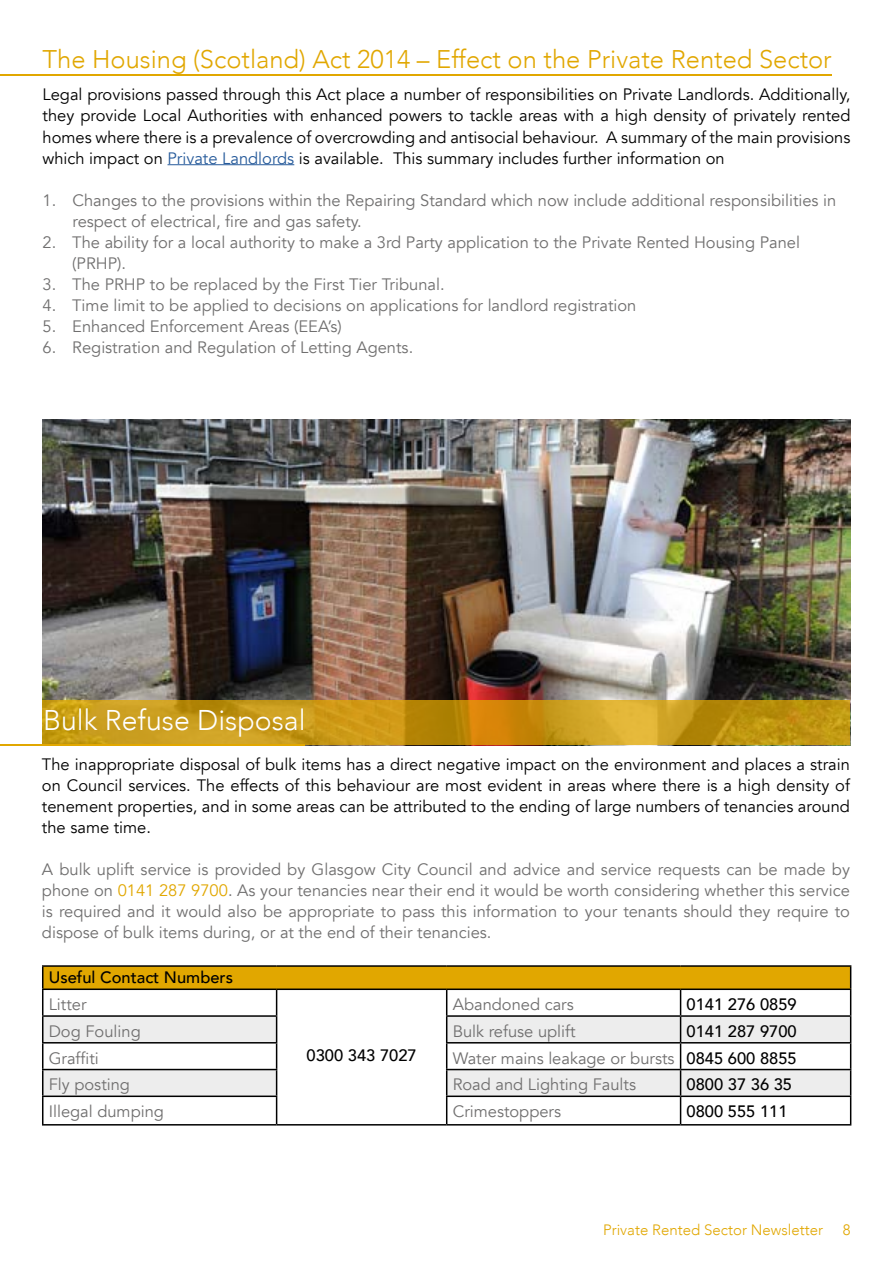
<style>
.page{position:relative;width:893px;height:1263px;background:#fff}
.page>*{position:absolute;margin:0;border:0;box-sizing:border-box;transform-origin:0 0}
.t1{font:300 28.5px "Avenir";color:#fff}
.t2{font:300 25.5px "Avenir";color:#e1a700}
.t3{font:16.5px/21px "Avenir";color:#706f6f}
.t4{font:16.5px/21px "Avenir";color:#000;text-align:justify}
.t5{font:500 16.5px "Avenir";color:#000}
.t6{font:300 15px "Avenir";color:#e1a700}
.s1{color:#275b9b}
.s2{color:#e1a700}
</style>
<div class="page">
<hr style="left:168px;top:164px;width:126px;height:1px;background:#275b9b">
<hr style="left:0;top:74px;width:832px;height:2px;background:#e1a700">
<div style="left:43px;top:966px;width:808px;height:23px;background:#e1a700"></div>
<div style="left:43px;top:1016px;width:234px;height:27px;background:#ededed"></div>
<div style="left:447px;top:1016px;width:234px;height:27px;background:#ededed"></div>
<div style="left:681px;top:1016px;width:170px;height:27px;background:#ededed"></div>
<div style="left:43px;top:1069px;width:234px;height:27px;background:#ededed"></div>
<div style="left:447px;top:1069px;width:234px;height:27px;background:#ededed"></div>
<div style="left:681px;top:1069px;width:170px;height:27px;background:#ededed"></div>
<hr style="left:42px;top:1015px;width:235px;height:2px;background:#000">
<hr style="left:446px;top:1015px;width:235px;height:2px;background:#000">
<hr style="left:681px;top:1015px;width:170px;height:2px;background:#000">
<hr style="left:42px;top:1042px;width:235px;height:1px;background:#000">
<hr style="left:446px;top:1042px;width:235px;height:1px;background:#000">
<hr style="left:681px;top:1042px;width:170px;height:1px;background:#000">
<hr style="left:42px;top:1069px;width:235px;height:1px;background:#000">
<hr style="left:446px;top:1069px;width:235px;height:1px;background:#000">
<hr style="left:681px;top:1069px;width:170px;height:1px;background:#000">
<hr style="left:42px;top:1095px;width:235px;height:2px;background:#000">
<svg style="left:276px;top:990px;width:1px;height:134px"></svg>
<hr style="left:446px;top:1095px;width:235px;height:2px;background:#000">
<svg style="left:446px;top:990px;width:1px;height:134px"></svg>
<hr style="left:681px;top:1095px;width:170px;height:2px;background:#000">
<svg style="left:680px;top:990px;width:1px;height:134px"></svg>
<hr style="left:42px;top:1124px;width:235px;height:1px;background:#000">
<hr style="left:277px;top:1124px;width:170px;height:1px;background:#000">
<hr style="left:447px;top:1124px;width:234px;height:1px;background:#000">
<hr style="left:681px;top:1124px;width:170px;height:1px;background:#000">
<hr style="left:42px;top:965px;width:235px;height:2px;background:#000">
<svg style="left:42px;top:967px;width:1px;height:157px"></svg>
<hr style="left:277px;top:965px;width:170px;height:2px;background:#000">
<hr style="left:447px;top:965px;width:234px;height:2px;background:#000">
<hr style="left:681px;top:965px;width:170px;height:2px;background:#000">
<svg style="left:850px;top:967px;width:1px;height:157px"></svg>
<hr style="left:42px;top:988px;width:235px;height:2px;background:#000">
<hr style="left:277px;top:988px;width:170px;height:2px;background:#000">
<hr style="left:447px;top:988px;width:234px;height:2px;background:#000">
<hr style="left:681px;top:988px;width:170px;height:2px;background:#000">
<img style="left:43px;top:419px;width:807px;height:282px">
<svg style="left:43px;top:701px;width:807px;height:44px;background:#c79717"></svg>
<hr style="left:0;top:744px;width:305px;height:1px;background:#e1a700">
<h2 class="t2" style="left:43px;top:44px;width:791px">The Housing (Scotland) Act 2014 – Effect on the Private Rented Sector</h2>
<p class="t4" style="left:43px;top:85px;width:809px">Legal provisions passed through this Act place a number of responsibilities on Private Landlords. Additionally, they provide Local Authorities with enhanced powers to tackle areas with a high density of privately rented homes where there is a prevalence of overcrowding and antisocial behaviour. A summary of the main provisions which impact on <span class="s1">Private Landlords</span> is available. This summary includes further information on</p>
<p class="t3" style="left:73px;top:190px;width:765px;text-indent:-30px">1. Changes to the provisions within the Repairing Standard which now include additional responsibilities in respect of electrical, fire and gas safety.</p>
<p class="t3" style="left:72px;top:232px;width:729px;text-indent:-30px">2. The ability for a local authority to make a 3rd Party application to the Private Rented Housing Panel (PRHP).</p>
<p class="t3" style="left:43px;top:274px;width:404px">3. The PRHP to be replaced by the First Tier Tribunal.</p>
<p class="t3" style="left:43px;top:295px;width:595px">4. Time limit to be applied to decisions on applications for landlord registration</p>
<p class="t3" style="left:43px;top:316px;width:301px">5. Enhanced Enforcement Areas (EEA’s)</p>
<p class="t3" style="left:43px;top:337px;width:372px">6. Registration and Regulation of Letting Agents.</p>
<p class="t1" style="left:43px;top:703px;width:264px">Bulk Refuse Disposal</p>
<p class="t4" style="left:42px;top:754px;width:809px">The inappropriate disposal of bulk items has a direct negative impact on the environment and places a strain on Council services. The effects of this behaviour are most evident in areas where there is a high density of tenement properties, and in some areas can be attributed to the ending of large numbers of tenancies around the same time.</p>
<p class="t3" style="left:42px;top:859px;width:809px;text-align:justify">A bulk uplift service is provided by Glasgow City Council and advice and service requests can be made by phone on <span class="s2">0141 287 9700</span>. As your tenancies near their end it would be worth considering whether this service is required and it would also be appropriate to pass this information to your tenants should they require to dispose of bulk items during, or at the end of their tenancies.</p>
<p class="t5" style="left:49px;top:963px;width:186px">Useful Contact Numbers</p>
<p class="t3" style="left:49px;top:994px;width:39px">Litter</p>
<p class="t5" style="left:307px;top:1041px;width:112px">0300 343 7027</p>
<p class="t3" style="left:453px;top:994px;width:123px">Abandoned cars</p>
<p class="t5" style="left:687px;top:990px;width:112px">0141 276 0859</p>
<p class="t3" style="left:49px;top:1021px;width:93px">Dog Fouling</p>
<p class="t3" style="left:453px;top:1021px;width:124px">Bulk refuse uplift</p>
<p class="t5" style="left:687px;top:1017px;width:112px">0141 287 9700</p>
<p class="t3" style="left:49px;top:1048px;width:52px">Graffiti</p>
<p class="t3" style="left:453px;top:1048px;width:223px">Water mains leakage or bursts</p>
<p class="t5" style="left:687px;top:1043px;width:112px">0845 600 8855</p>
<p class="t3" style="left:49px;top:1074px;width:83px">Fly posting</p>
<p class="t3" style="left:453px;top:1074px;width:185px">Road and Lighting Faults</p>
<p class="t5" style="left:687px;top:1070px;width:107px">0800 37 36 35</p>
<p class="t3" style="left:49px;top:1101px;width:117px">Illegal dumping</p>
<p class="t3" style="left:453px;top:1101px;width:110px">Crimestoppers</p>
<p class="t5" style="left:687px;top:1097px;width:102px">0800 555 111</p>
<p class="t6" style="left:603px;top:1221px;width:222px">Private Rented Sector Newsletter</p>
<p class="t6" style="left:843px;top:1221px;width:9px">8</p>
</div>
